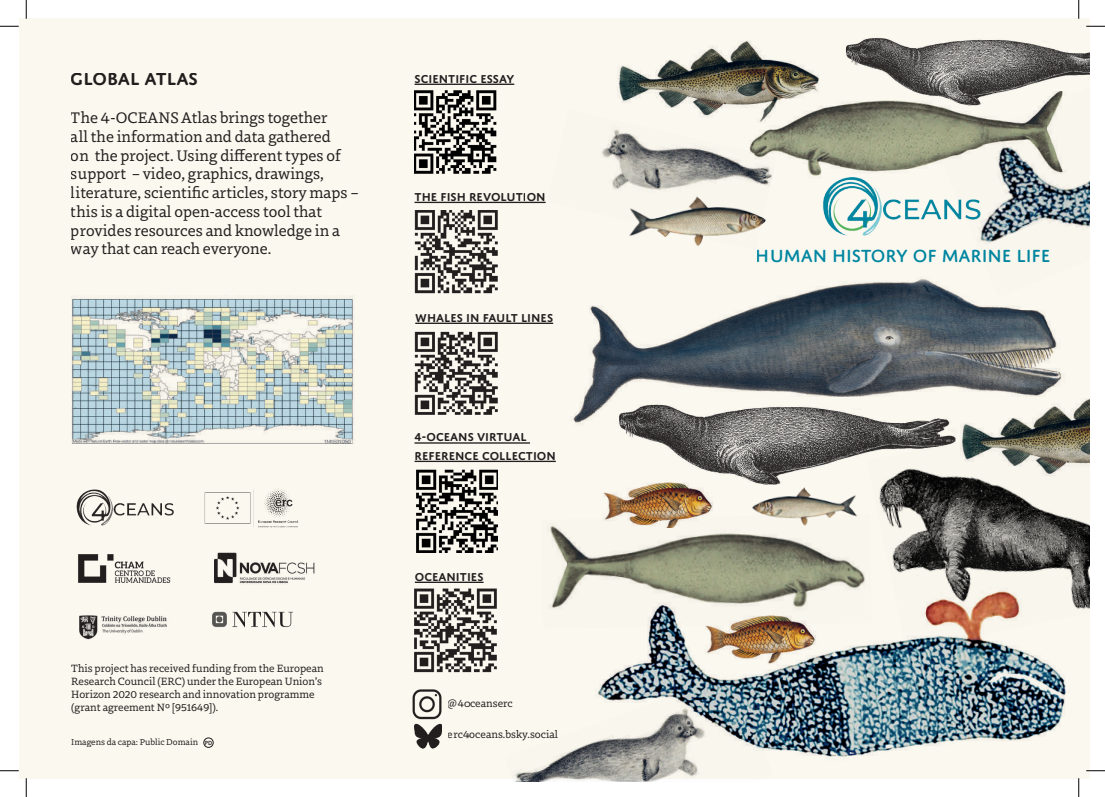
<style>
.page{position:relative;width:1105px;height:797px;background:#fff}
.page>*{position:absolute;margin:0;border:0;box-sizing:border-box;transform-origin:0 0}
.t1{font:500 18.75px "Domus Titling";letter-spacing:-.005em;color:#008aab}
.t2{font:600 18.75px "Domus Titling";color:#231f20}
.t3{font:15.62px/18.8px "Dovetail MVB";color:#231f20}
.t4{font:600 12.25px/18.4px "Domus Titling";color:#231f20}
.t5{font:10.75px/12.9px "Dovetail MVB";color:#231f20}
.t6{font:8.75px "Dovetail MVB";color:#231f20}
.t7{font:500 6px "Davis Sans";color:#231f20}
</style>
<div class="page">
<div style="left:19px;top:18px;width:1070px;height:760px;background:#fbf8f0"></div>
<img style="left:71px;top:296px;width:283px;height:148px">
<hr style="left:415px;top:322px;width:138px;height:2px;background:#231f20">
<img style="left:415px;top:331px;width:83px;height:83px">
<hr style="left:414px;top:84px;width:100px;height:1px;background:#231f20">
<img style="left:415px;top:90px;width:82px;height:84px">
<hr style="left:414px;top:442px;width:116px;height:1px;background:#231f20">
<hr style="left:414px;top:460px;width:142px;height:2px;background:#231f20">
<img style="left:416px;top:469px;width:82px;height:84px">
<hr style="left:415px;top:581px;width:69px;height:2px;background:#231f20">
<img style="left:415px;top:588px;width:82px;height:85px">
<img style="left:415px;top:210px;width:83px;height:84px">
<hr style="left:414px;top:202px;width:132px;height:1px;background:#231f20">
<img style="left:573px;top:278px;width:490px;height:146px">
<img style="left:615px;top:628px;width:452px;height:129px">
<img style="left:937px;top:181px;width:152px;height:117px">
<img style="left:78px;top:554px;width:93px;height:29px">
<img style="left:204px;top:488px;width:94px;height:40px">
<img style="left:79px;top:615px;width:88px;height:25px">
<img style="left:212px;top:611px;width:81px;height:17px">
<img style="left:214px;top:552px;width:101px;height:32px">
<img style="left:823px;top:199px;width:161px;height:54px">
<img style="left:77px;top:489px;width:97px;height:37px">
<img style="left:867px;top:479px;width:222px;height:171px">
<img style="left:752px;top:501px;width:118px;height:13px">
<img style="left:701px;top:628px;width:123px;height:39px">
<img style="left:608px;top:501px;width:105px;height:13px">
<svg style="left:581px;top:373px;width:396px;height:128px"></svg>
<img style="left:612px;top:400px;width:353px;height:88px">
<img style="left:846px;top:37px;width:243px;height:55px">
<img style="left:617px;top:41px;width:202px;height:69px">
<img style="left:740px;top:92px;width:331px;height:107px">
<img style="left:549px;top:514px;width:322px;height:114px">
<img style="left:602px;top:110px;width:175px;height:136px">
<img style="left:955px;top:398px;width:134px;height:81px">
<img style="left:505px;top:673px;width:268px;height:108px">
<img style="left:412px;top:689px;width:30px;height:31px">
<img style="left:414px;top:723px;width:27px;height:26px">
<div style="left:203px;top:737px;width:11px;height:10px;border:1px solid #231f20;border-radius:50%"></div>
<svg style="left:0;top:25px;width:19px;height:2px"></svg>
<svg style="left:1086px;top:25px;width:19px;height:2px"></svg>
<svg style="left:0;top:770px;width:19px;height:1px"></svg>
<svg style="left:1086px;top:770px;width:19px;height:1px"></svg>
<svg style="left:25px;top:0;width:2px;height:19px"></svg>
<svg style="left:25px;top:778px;width:2px;height:19px"></svg>
<svg style="left:1078px;top:0;width:1px;height:19px"></svg>
<svg style="left:1078px;top:778px;width:1px;height:19px"></svg>
<p class="t2" style="left:71px;top:68px;width:129px">GLOBAL ATLAS</p>
<p class="t3" style="left:71px;top:107px;width:289px">The 4-OCEANS Atlas brings together<br>all the information and data gathered<br>on the project. Using different types of support – video, graphics, drawings, literature, scientific articles, story maps – this is a digital open-access tool that provides resources and knowledge in a way that can reach everyone.</p>
<p class="t5" style="left:71px;top:661px;width:254px">This project has received funding from the European Research Council (ERC) under the European Union’s Horizon 2020 research and innovation programme (grant agreement Nº [951649]).</p>
<p class="t6" style="left:71px;top:735px;width:128px">Imagens da capa: Public Domain</p>
<p class="t7" style="left:205px;top:739px;width:9px">PD</p>
<p class="t4" style="left:414px;top:69px;width:101px">SCIENTIFIC ESSAY</p>
<p class="t4" style="left:414px;top:187px;width:133px">THE FISH REVOLUTION</p>
<p class="t4" style="left:415px;top:308px;width:139px">WHALES IN FAULT LINES</p>
<p class="t4" style="left:414px;top:428px;width:143px">4-OCEANS VIRTUAL<br>REFERENCE COLLECTION</p>
<p class="t4" style="left:415px;top:567px;width:70px">OCEANITIES</p>
<p class="t5" style="left:448px;top:696px;width:66px">@4oceanserc</p>
<p class="t5" style="left:448px;top:727px;width:112px">erc4oceans.bsky.social</p>
<p class="t1" style="left:756px;top:245px;width:296px">HUMAN HISTORY OF MARINE LIFE</p>
</div>
